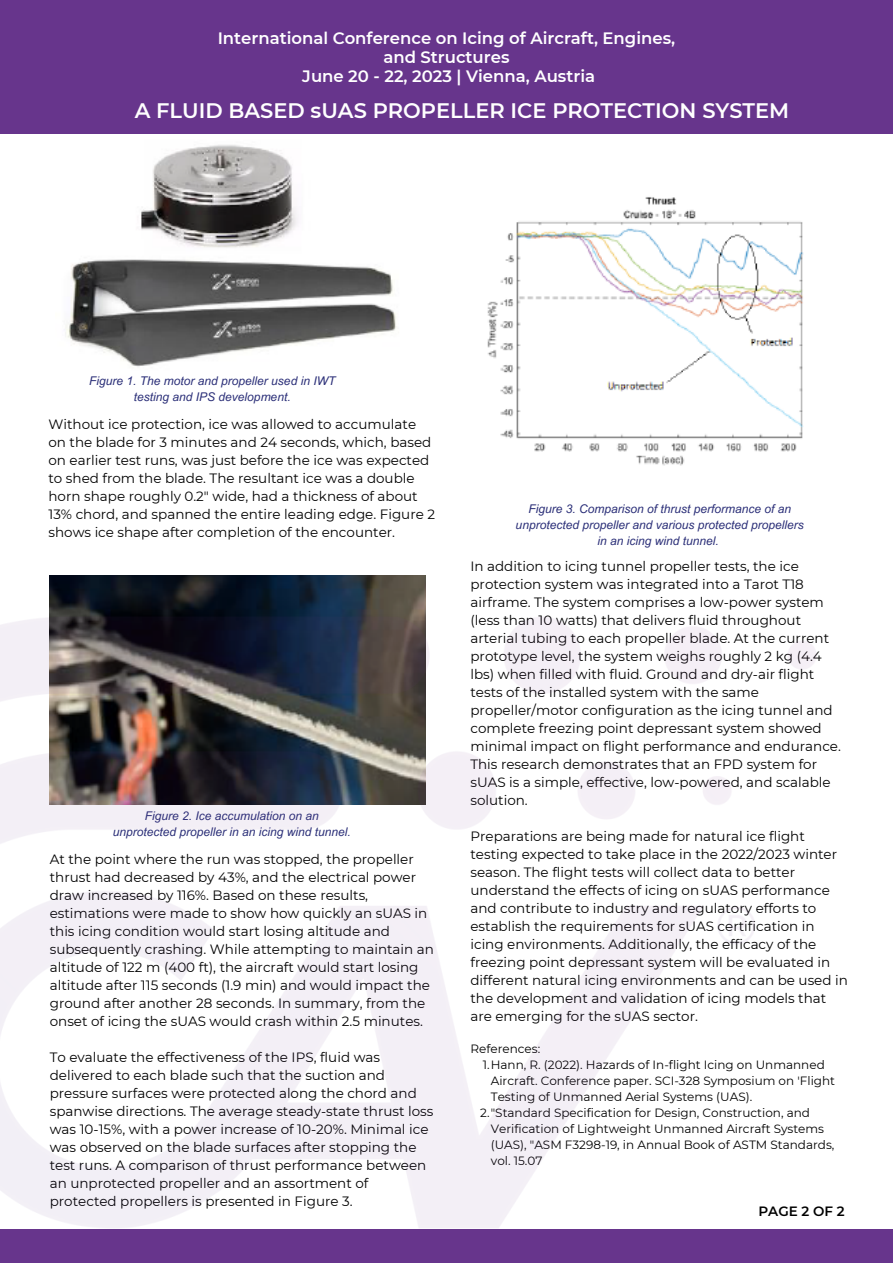
<style>
.page{position:relative;width:893px;height:1264px;background:#fff}
.page>*{position:absolute;margin:0;border:0;box-sizing:border-box;transform-origin:0 0}
.t1{font:600 21px "Montserrat";color:#fff}
.t2{font:600 16.5px "Montserrat";color:#fff}
.t3{font:13.5px/18px "Montserrat";color:#000}
.t4{font:600 13.5px "Montserrat";color:#000}
.t5{font:12px/16px "Montserrat";color:#000}
.t6{font:italic 12px/16px "Arial MT Pro";color:#2b2f78;text-align:center}
</style>
<div class="page">
<img style="left:65px;top:145px;width:332px;height:222px">
<img style="left:487px;top:197px;width:317px;height:255px">
<div style="left:0;top:0;width:892px;height:134px;background:#67358c"></div>
<img style="left:0;top:455px;width:892px;height:807px">
<p class="t2" style="left:218px;top:28px;width:459px">International Conference on Icing of Aircraft, Engines,</p>
<p class="t2" style="left:383px;top:47px;width:128px">and Structures</p>
<p class="t2" style="left:302px;top:66px;width:294px">June 20 - 22, 2023 | Vienna, Austria</p>
<p class="t1" style="left:135px;top:98px;width:656px">A FLUID BASED sUAS PROPELLER ICE PROTECTION SYSTEM</p>
<p class="t6" style="left:89px;top:374px;width:247px">Figure 1. The motor and propeller used in IWT</p>
<p class="t6" style="left:134px;top:390px;width:158px">testing and IPS development.</p>
<p class="t3" style="left:48px;top:415px;width:388px">Without ice protection, ice was allowed to accumulate on the blade for 3 minutes and 24 seconds, which, based on earlier test runs, was just before the ice was expected to shed from the blade. The resultant ice was a double horn shape roughly 0.2" wide, had a thickness of about 13% chord, and spanned the entire leading edge. Figure 2 shows ice shape after completion of the encounter.</p>
<p class="t6" style="left:145px;top:809px;width:175px">Figure 2. Ice accumulation on an</p>
<p class="t6" style="left:113px;top:825px;width:239px">unprotected propeller in an icing wind tunnel.</p>
<p class="t3" style="left:50px;top:850px;width:386px">At the point where the run was stopped, the propeller thrust had decreased by 43%, and the electrical power draw increased by 116%. Based on these results, estimations were made to show how quickly an sUAS in this icing condition would start losing altitude and subsequently crashing. While attempting to maintain an altitude of 122 m (400 ft), the aircraft would start losing altitude after 115 seconds (1.9 min) and would impact the ground after another 28 seconds. In summary, from the onset of icing the sUAS would crash within 2.5 minutes.</p>
<p class="t3" style="left:50px;top:1048px;width:385px">To evaluate the effectiveness of the IPS, fluid was delivered to each blade such that the suction and pressure surfaces were protected along the chord and spanwise directions. The average steady-state thrust loss was 10-15%, with a power increase of 10-20%. Minimal ice was observed on the blade surfaces after stopping the test runs. A comparison of thrust performance between an unprotected propeller and an assortment of protected propellers is presented in Figure 3.</p>
<p class="t6" style="left:515px;top:502px;width:289px">Figure 3. Comparison of thrust performance of an unprotected propeller and various protected propellers in an icing wind tunnel.</p>
<p class="t3" style="left:470px;top:557px;width:372px">In addition to icing tunnel propeller tests, the ice protection system was integrated into a Tarot T18 airframe. The system comprises a low-power system (less than 10 watts) that delivers fluid throughout arterial tubing to each propeller blade. At the current prototype level, the system weighs roughly 2 kg (4.4 lbs) when filled with fluid. Ground and dry-air flight tests of the installed system with the same propeller/motor configuration as the icing tunnel and complete freezing point depressant system showed minimal impact on flight performance and endurance.<br>This research demonstrates that an FPD system for sUAS is a simple, effective, low-powered, and scalable solution.</p>
<p class="t3" style="left:470px;top:826px;width:379px">Preparations are being made for natural ice flight testing expected to take place in the 2022/2023 winter season. The flight tests will collect data to better understand the effects of icing on sUAS performance and contribute to industry and regulatory efforts to establish the requirements for sUAS certification in icing environments. Additionally, the efficacy of the freezing point depressant system will be evaluated in different natural icing environments and can be used in the development and validation of icing models that are emerging for the sUAS sector.</p>
<p class="t5" style="left:470px;top:1040px;width:71px">References:</p>
<p class="t5" style="left:491px;top:1056px;width:346px;text-indent:-8px">1.Hann, R. (2022). Hazards of In-flight Icing on Unmanned<br>Aircraft. Conference paper. SCI-328 Symposium on 'Flight<br>Testing of Unmanned Aerial Systems (UAS).</p>
<p class="t5" style="left:491px;top:1104px;width:345px;text-indent:-11px">2."Standard Specification for Design, Construction, and Verification of Lightweight Unmanned Aircraft Systems (UAS), "ASM F3298-19, in Annual Book of ASTM Standards, vol. 15.07</p>
<p class="t4" style="left:758px;top:1202px;width:88px">PAGE 2 OF 2</p>
</div>
